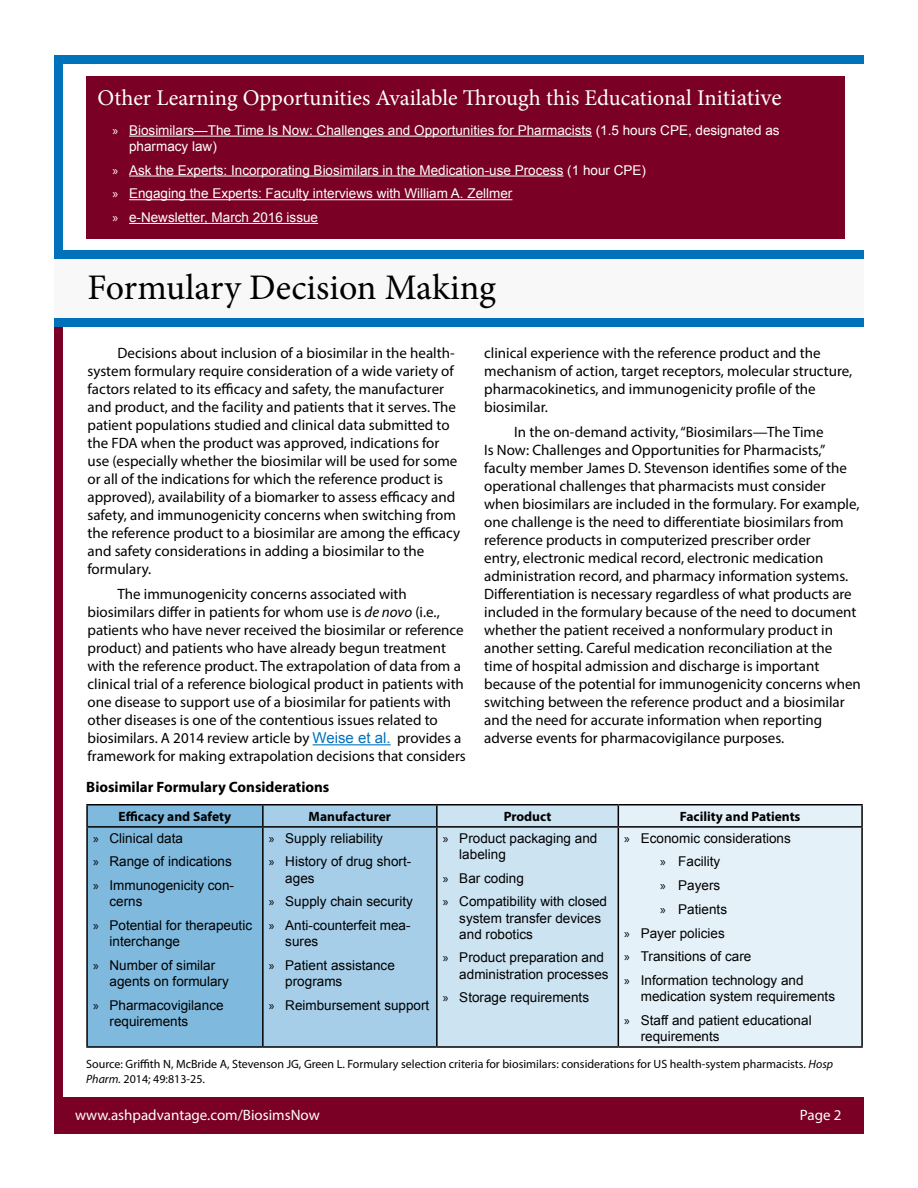
<style>
.page{position:relative;width:918px;height:1188px;background:#fff}
.page>*{position:absolute;margin:0;border:0;box-sizing:border-box;transform-origin:0 0}
.t1{font:36px "Minion Pro";color:#000}
.t2{font:22.5px "Minion Pro";color:#fff}
.t3{font:15px/18px "Myriad Pro";color:#000}
.t4{font:15px "Myriad Pro";color:#fff}
.t5{font:700 15px "Myriad Pro";color:#000}
.t6{font:13.5px/23.7px "Arial";color:#000}
.t7{font:13.5px/23.7px "Arial";color:#fff}
.t8{font:700 13.5px "Myriad Pro";color:#000}
.t9{font:12px/14.4px "Myriad Pro";color:#000}
.s1{font-size:24px}
.s2{font-family:"Myriad Pro"}
.s3{font-style:italic}
.s4{font-family:"Arial";color:#0072bc}
</style>
<div class="page">
<div style="left:54px;top:55px;width:810px;height:9px;background:#0072bc"></div>
<div style="left:54px;top:1097px;width:810px;height:37px;background:#7a0026"></div>
<div style="left:54px;top:327px;width:9px;height:770px;background:#7a0026"></div>
<div style="left:54px;top:318px;width:810px;height:9px;background:#0072bc"></div>
<div style="left:54px;top:259px;width:810px;height:59px;background:#f8f8f8"></div>
<hr style="left:313px;top:744px;width:78px;height:1px;background:#0072bc">
<svg style="left:88px;top:806px;width:348px;height:240px;background:#92c3e2"></svg>
<div style="left:438px;top:806px;width:180px;height:240px;background:#cce3f2"></div>
<div style="left:619px;top:806px;width:242px;height:240px;background:#e5f1f8"></div>
<hr style="left:262px;top:806px;width:2px;height:20px;background:#000">
<hr style="left:436px;top:806px;width:2px;height:20px;background:#000">
<svg style="left:618px;top:806px;width:1px;height:20px"></svg>
<hr style="left:86px;top:826px;width:177px;height:2px;background:#000">
<hr style="left:263px;top:826px;width:174px;height:2px;background:#000">
<hr style="left:262px;top:828px;width:2px;height:218px;background:#000">
<hr style="left:437px;top:826px;width:181px;height:2px;background:#000">
<hr style="left:436px;top:828px;width:2px;height:218px;background:#000">
<hr style="left:618px;top:826px;width:245px;height:2px;background:#000">
<hr style="left:618px;top:828px;width:1px;height:218px;background:#000">
<hr style="left:86px;top:804px;width:177px;height:2px;background:#000">
<hr style="left:86px;top:806px;width:2px;height:20px;background:#000">
<hr style="left:263px;top:804px;width:174px;height:2px;background:#000">
<hr style="left:437px;top:804px;width:181px;height:2px;background:#000">
<hr style="left:618px;top:804px;width:245px;height:2px;background:#000">
<hr style="left:861px;top:806px;width:2px;height:20px;background:#000">
<hr style="left:86px;top:828px;width:2px;height:218px;background:#000">
<hr style="left:861px;top:828px;width:2px;height:218px;background:#000">
<hr style="left:86px;top:1046px;width:177px;height:2px;background:#000">
<hr style="left:263px;top:1046px;width:174px;height:2px;background:#000">
<hr style="left:437px;top:1046px;width:181px;height:2px;background:#000">
<hr style="left:618px;top:1046px;width:245px;height:2px;background:#000">
<div style="left:86px;top:76px;width:758px;height:162px;background:#7a0026"></div>
<hr style="left:129px;top:136px;width:463px;height:1px;background:#fff">
<hr style="left:129px;top:176px;width:435px;height:1px;background:#fff">
<hr style="left:129px;top:199px;width:383px;height:1px;background:#fff">
<hr style="left:129px;top:223px;width:189px;height:1px;background:#fff">
<div style="left:54px;top:250px;width:810px;height:9px;background:#0072bc"></div>
<div style="left:54px;top:64px;width:9px;height:186px;background:#0072bc"></div>
<h2 class="t2" style="left:98px;top:83px;width:686px">Other Learning Opportunities Available Through this Educational Ini<span class="s1">tiative</span></h2>
<p class="t7" style="left:129px;top:122px;width:652px;line-height:16.2px;text-indent:-16px"><span class="s2">»</span> Biosimilars—The Time Is Now: Challenges and Opportunities for Pharmacists (1.5 hours CPE, designated as pharmacy law)</p>
<p class="t7" style="left:113px;top:158px;width:535px"><span class="s2">»</span> Ask the Experts: Incorporating Biosimilars in the Medication-use Process (1 hour CPE) <span class="s2">»</span> Engaging the Experts: Faculty interviews with William A. Zellmer<br><span class="s2">»</span> e-Newsletter, March 2016 issue</p>
<h1 class="t1" style="left:87px;top:263px;width:410px">Formulary Decision Making</h1>
<p class="t3" style="left:87px;top:343px;width:374px;text-indent:30px">Decisions about inclusion of a biosimilar in the health&shy;system formulary require consideration of a wide variety of factors related to its efficacy and safety, the manufacturer and product, and the facility and patients that it serves. The patient populations studied and clinical data submitted to the FDA when the product was approved, indications for use (especially whether the biosimilar will be used for some or all of the indications for which the reference product is approved), availability of a biomarker to assess efficacy and safety, and immunogenicity concerns when switching from the reference product to a biosimilar are among the efficacy and safety considerations in adding a biosimilar to the formulary.</p>
<p class="t3" style="left:87px;top:585px;width:380px;text-indent:30px">The immunogenicity concerns associated with biosimilars differ in patients for whom use is <span class="s3">de novo</span> (i.e., patients who have never received the biosimilar or reference product) and patients who have already begun treatment with the reference product. The extrapolation of data from a clinical trial of a reference biological product in patients with one disease to support use of a biosimilar for patients with other diseases is one of the contentious issues related to biosimilars. A 2014 review article by <span class="s4">Weise et al.</span> provides a framework for making extrapolation decisions that considers</p>
<p class="t3" style="left:484px;top:343px;width:370px">clinical experience with the reference product and the mechanism of action, target receptors, molecular structure, pharmacokinetics, and immunogenicity profile of the biosimilar.</p>
<p class="t3" style="left:484px;top:423px;width:378px;text-indent:30px">In the on-demand activity, “Biosimilars—The Time<br>Is Now: Challenges and Opportunities for Pharmacists,” faculty member James D. Stevenson identifies some of the operational challenges that pharmacists must consider when biosimilars are included in the formulary. For example, one challenge is the need to differentiate biosimilars from reference products in computerized prescriber order<br>entry, electronic medical record, electronic medication administration record, and pharmacy information systems.<br>Differentiation is necessary regardless of what products are included in the formulary because of the need to document whether the patient received a nonformulary product in another setting. Careful medication reconciliation at the time of hospital admission and discharge is important because of the potential for immunogenicity concerns when switching between the reference product and a biosimilar and the need for accurate information when reporting adverse events for pharmacovigilance purposes.</p>
<p class="t5" style="left:86px;top:777px;width:245px">Biosimilar Formulary Considerations</p>
<p class="t8" style="left:119px;top:808px;width:114px">Efficacy and Safety</p>
<p class="t8" style="left:309px;top:808px;width:84px">Manufacturer</p>
<p class="t8" style="left:504px;top:808px;width:49px">Product</p>
<p class="t8" style="left:680px;top:808px;width:122px">Facility and Patients</p>
<p class="t6" style="left:93px;top:826px;width:143px"><span class="s2">»</span> Clinical data<br><span class="s2">»</span> Range of indications <span class="s2">»</span> Immunogenicity con-</p>
<p class="t6" style="left:93px;top:890px;width:161px;text-indent:16px">cerns<br><span class="s2">»</span> Potential for therapeutic</p>
<p class="t6" style="left:93px;top:930px;width:124px;text-indent:16px">interchange<br><span class="s2">»</span> Number of similar</p>
<p class="t6" style="left:93px;top:970px;width:137px;text-indent:16px">agents on formulary <span class="s2">»</span> Pharmacovigilance</p>
<p class="t6" style="left:110px;top:1010px;width:80px">requirements</p>
<p class="t6" style="left:269px;top:826px;width:144px"><span class="s2">»</span> Supply reliability<br><span class="s2">»</span> History of drug short-</p>
<p class="t6" style="left:269px;top:866px;width:146px;text-indent:16px">ages<br><span class="s2">»</span> Supply chain security <span class="s2">»</span> Anti-counterfeit mea-</p>
<p class="t6" style="left:269px;top:930px;width:128px;text-indent:16px">sures<br><span class="s2">»</span> Patient assistance</p>
<p class="t6" style="left:269px;top:970px;width:162px;text-indent:16px">programs<br><span class="s2">»</span> Reimbursement support</p>
<p class="t6" style="left:459px;top:830px;width:140px;line-height:16.2px;text-indent:-16px"><span class="s2">»</span> Product packaging and labeling</p>
<p class="t6" style="left:443px;top:866px;width:166px"><span class="s2">»</span> Bar coding<br><span class="s2">»</span> Compatibility with closed</p>
<p class="t6" style="left:459px;top:910px;width:143px;line-height:16.2px">system transfer devices and robotics</p>
<p class="t6" style="left:459px;top:950px;width:151px;line-height:16.2px;text-indent:-16px"><span class="s2">»</span> Product preparation and administration processes</p>
<p class="t6" style="left:443px;top:986px;width:148px"><span class="s2">»</span> Storage requirements</p>
<p class="t6" style="left:624px;top:826px;width:168px"><span class="s2">»</span> Economic considerations</p>
<p class="t6" style="left:660px;top:850px;width:61px"><span class="s2">»</span> Facility</p>
<p class="t6" style="left:660px;top:874px;width:62px"><span class="s2">»</span> Payers</p>
<p class="t6" style="left:660px;top:897px;width:68px"><span class="s2">»</span> Patients</p>
<p class="t6" style="left:624px;top:921px;width:102px"><span class="s2">»</span> Payer policies</p>
<p class="t6" style="left:624px;top:945px;width:129px"><span class="s2">»</span> Transitions of care</p>
<p class="t6" style="left:624px;top:969px;width:181px"><span class="s2">»</span> Information technology and</p>
<p class="t6" style="left:624px;top:985px;width:212px;text-indent:16px">medication system requirements <span class="s2">»</span> Staff and patient educational</p>
<p class="t6" style="left:641px;top:1025px;width:80px">requirements</p>
<p class="t9" style="left:86px;top:1057px;width:748px">Source: Griffith N, McBride A, Stevenson JG, Green L. Formulary selection criteria for biosimilars: considerations for US health-system pharmacists. <span class="s3">Hosp<br>Pharm.</span> 2014; 49:813-25.</p>
<p class="t4" style="left:75px;top:1106px;width:246px">www.ashpadvantage.com/BiosimsNow</p>
<p class="t4" style="left:800px;top:1106px;width:43px">Page 2</p>
</div>
